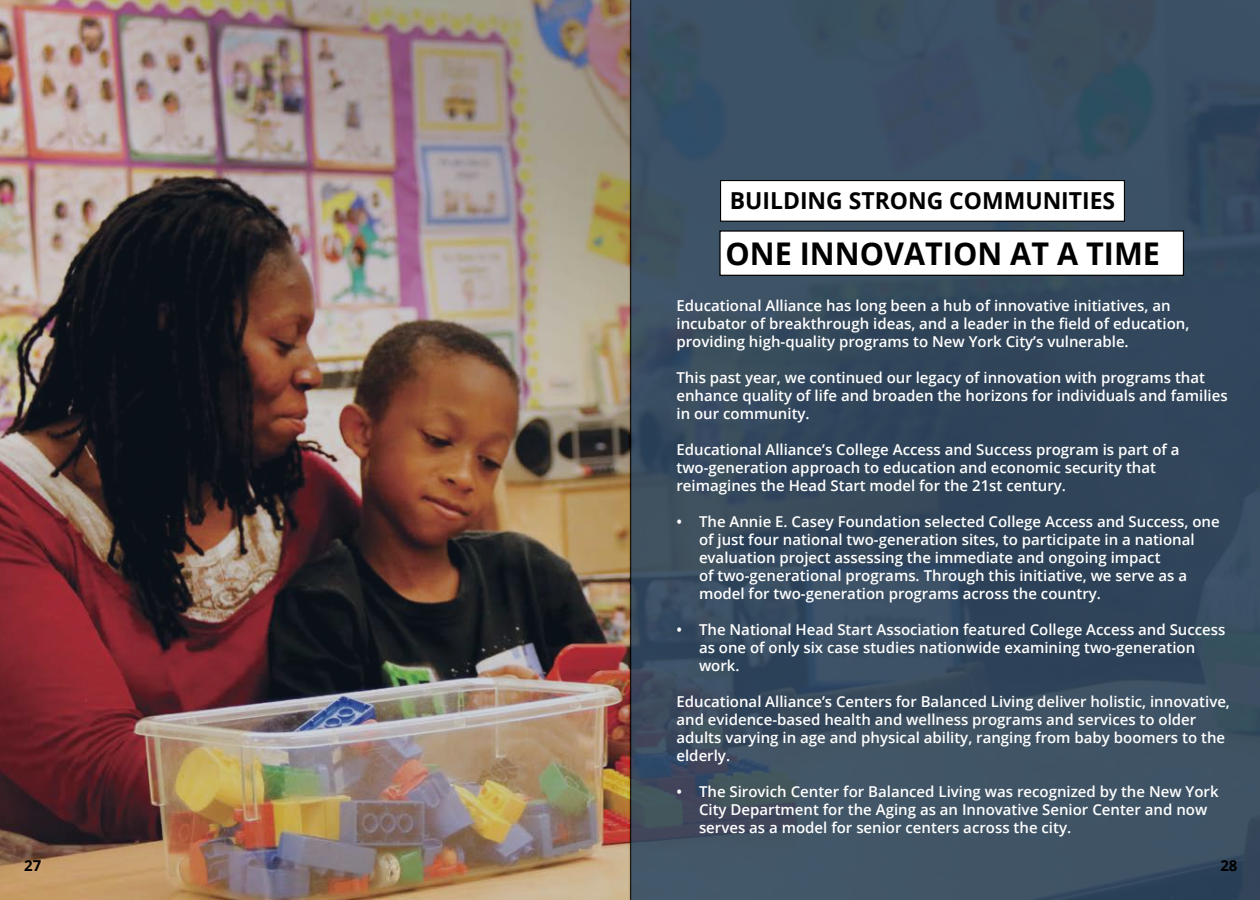
<style>
.page{position:relative;width:1260px;height:900px;background:#fff}
.page>*{position:absolute;margin:0;border:0;box-sizing:border-box;transform-origin:0 0}
.t1{font:700 31.25px "Open Sans";color:#000}
.t2{font:700 23.38px "Open Sans";color:#000}
.t3{font:600 15px/18px "Open Sans";color:#fff}
.t4{font:700 15px "Open Sans";color:#000}
</style>
<div class="page">
<svg style="left:630px;top:0;width:630px;height:900px;background:#374b5e"></svg>
<img style="left:0;top:0;width:630px;height:900px">
<div style="left:721px;top:181px;width:403px;height:40px;background:#fff"></div>
<div style="left:720px;top:180px;width:405px;height:42px;border:1px solid #000"></div>
<div style="left:719px;top:230px;width:465px;height:46px;background:#fff;border:1px solid #000"></div>
<h2 class="t2" style="left:730px;top:184px;width:387px">BUILDING STRONG COMMUNITIES</h2>
<h1 class="t1" style="left:725px;top:232px;width:436px">ONE INNOVATION AT A TIME</h1>
<p class="t3" style="left:677px;top:297px;width:514px">Educational Alliance has long been a hub of innovative initiatives, an incubator of breakthrough ideas, and a leader in the field of education, providing high-quality programs to New York City’s vulnerable.</p>
<p class="t3" style="left:677px;top:369px;width:553px">This past year, we continued our legacy of innovation with programs that enhance quality of life and broaden the horizons for individuals and families in our community.</p>
<p class="t3" style="left:677px;top:441px;width:505px">Educational Alliance’s College Access and Success program is part of a two-generation approach to education and economic security that reimagines the Head Start model for the 21st century.</p>
<p class="t3" style="left:699px;top:513px;width:522px;text-indent:-22px">• The Annie E. Casey Foundation selected College Access and Success, one of just four national two-generation sites, to participate in a national evaluation project assessing the immediate and ongoing impact<br>of two-generational programs. Through this initiative, we serve as a model for two-generation programs across the country.</p>
<p class="t3" style="left:699px;top:621px;width:528px;text-indent:-22px">• The National Head Start Association featured College Access and Success as one of only six case studies nationwide examining two-generation work.</p>
<p class="t3" style="left:677px;top:693px;width:555px">Educational Alliance’s Centers for Balanced Living deliver holistic, innovative, and evidence-based health and wellness programs and services to older adults varying in age and physical ability, ranging from baby boomers to the elderly.</p>
<p class="t3" style="left:699px;top:783px;width:521px;text-indent:-22px">• The Sirovich Center for Balanced Living was recognized by the New York<br>City Department for the Aging as an Innovative Senior Center and now serves as a model for senior centers across the city.</p>
<p class="t4" style="left:24px;top:855px;width:19px">27</p>
<p class="t4" style="left:1220px;top:855px;width:19px">28</p>
</div>
